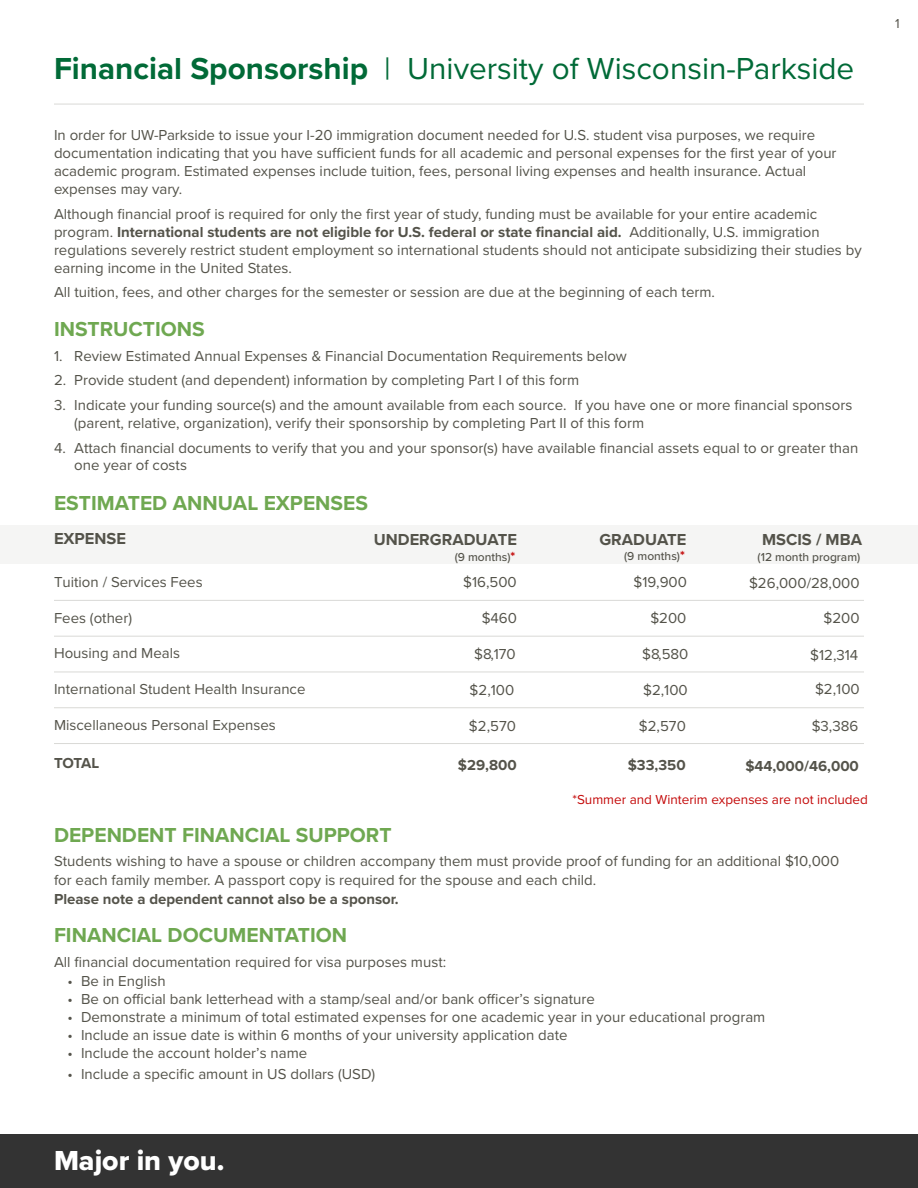
<style>
.page{position:relative;width:918px;height:1188px;background:#fff}
.page>*{position:absolute;margin:0;border:0;box-sizing:border-box;transform-origin:0 0}
.t1{font:31.5px "Proxima Nova";color:#016a37}
.t2{font:28.5px "Proxima Nova Extrabld";color:#fff}
.t3{font:700 21px "Proxima Nova";color:#6fa851}
.t4{font:700 16.5px "Proxima Nova";color:#54534a}
.t5{font:15px/18px "Proxima Nova";color:#54534a}
.t6{font:700 15px "Proxima Nova";color:#54534a}
.t7{font:13.5px "Proxima Nova";color:#c40a0a}
.t8{font:13.5px "Proxima Nova";color:#54534a}
.t9{font:500 12px "Proxima Nova";color:#54534a}
.s1{font-weight:700}
.s2{font-weight:700;font-size:13.5px;color:#c40a0a}
</style>
<div class="page">
<div style="left:0;top:526px;width:918px;height:38px;background:#f5f5f4"></div>
<div style="left:0;top:1134px;width:918px;height:54px;background:#333"></div>
<hr style="left:54px;top:600px;width:810px;height:1px;background:#d9d9d6">
<hr style="left:54px;top:636px;width:810px;height:1px;background:#d9d9d6">
<hr style="left:54px;top:672px;width:810px;height:1px;background:#d9d9d6">
<hr style="left:54px;top:707px;width:810px;height:1px;background:#d9d9d6">
<hr style="left:54px;top:743px;width:810px;height:1px;background:#d9d9d6">
<hr style="left:54px;top:104px;width:810px;height:1px;background:#d9d9d6">
<h1 class="t1" style="left:54px;top:45px;width:802px"><span class="s1">Financial Sponsorship</span> | University of Wisconsin-Parkside</h1>
<p class="t5" style="left:54px;top:126px;width:784px">In order for UW-Parkside to issue your I-20 immigration document needed for U.S. student visa purposes, we require documentation indicating that you have sufficient funds for all academic and personal expenses for the first year of your academic program. Estimated expenses include tuition, fees, personal living expenses and health insurance. Actual expenses may vary.</p>
<p class="t5" style="left:54px;top:204px;width:809px">Although financial proof is required for only the first year of study, funding must be available for your entire academic program. <span class="s1">International students are not eligible for U.S. federal or state financial aid.</span> Additionally, U.S. immigration regulations severely restrict student employment so international students should not anticipate subsidizing their studies by earning income in the United States.</p>
<p class="t5" style="left:54px;top:282px;width:662px">All tuition, fees, and other charges for the semester or session are due at the beginning of each term.</p>
<h3 class="t3" style="left:54px;top:313px;width:152px">INSTRUCTIONS</h3>
<p class="t5" style="left:54px;top:347px;width:574px">1. Review Estimated Annual Expenses &amp; Financial Documentation Requirements below</p>
<p class="t5" style="left:54px;top:372px;width:527px">2. Provide student (and dependent) information by completing Part I of this form</p>
<p class="t5" style="left:74px;top:396px;width:780px;text-indent:-20px">3. Indicate your funding source(s) and the amount available from each source. If you have one or more financial sponsors (parent, relative, organization), verify their sponsorship by completing Part II of this form</p>
<p class="t5" style="left:74px;top:439px;width:786px;text-indent:-20px">4. Attach financial documents to verify that you and your sponsor(s) have available financial assets equal to or greater than one year of costs</p>
<h3 class="t3" style="left:54px;top:487px;width:316px">ESTIMATED ANNUAL EXPENSES</h3>
<p class="t4" style="left:54px;top:526px;width:74px">EXPENSE</p>
<p class="t4" style="left:374px;top:527px;width:145px">UNDERGRADUATE</p>
<p class="t9" style="left:455px;top:550px;width:62px">(9 months)<span class="s2">*</span></p>
<p class="t4" style="left:599px;top:527px;width:89px">GRADUATE</p>
<p class="t9" style="left:624px;top:549px;width:62px">(9 months)<span class="s2">*</span></p>
<p class="t4" style="left:762px;top:528px;width:101px">MSCIS / MBA</p>
<p class="t9" style="left:758px;top:550px;width:104px">(12 month program)</p>
<p class="t5" style="left:54px;top:573px;width:150px">Tuition / Services Fees</p>
<p class="t5" style="left:54px;top:608px;width:80px">Fees (other)</p>
<p class="t5" style="left:54px;top:644px;width:128px">Housing and Meals</p>
<p class="t5" style="left:54px;top:679px;width:253px">International Student Health Insurance</p>
<p class="t5" style="left:54px;top:715px;width:223px">Miscellaneous Personal Expenses</p>
<p class="t6" style="left:54px;top:752px;width:47px">TOTAL</p>
<p class="t5" style="left:463px;top:573px;width:55px">$16,500</p>
<p class="t5" style="left:482px;top:608px;width:37px">$460</p>
<p class="t5" style="left:474px;top:644px;width:43px">$8,170</p>
<p class="t5" style="left:470px;top:680px;width:46px">$2,100</p>
<p class="t5" style="left:469px;top:716px;width:48px">$2,570</p>
<p class="t6" style="left:458px;top:754px;width:60px">$29,800</p>
<p class="t5" style="left:633px;top:573px;width:55px">$19,900</p>
<p class="t5" style="left:650px;top:608px;width:38px">$200</p>
<p class="t5" style="left:642px;top:644px;width:48px">$8,580</p>
<p class="t5" style="left:643px;top:680px;width:46px">$2,100</p>
<p class="t5" style="left:639px;top:716px;width:48px">$2,570</p>
<p class="t6" style="left:628px;top:754px;width:59px">$33,350</p>
<p class="t5" style="left:749px;top:573px;width:112px">$26,000/28,000</p>
<p class="t5" style="left:824px;top:608px;width:38px">$200</p>
<p class="t5" style="left:810px;top:645px;width:50px">$12,314</p>
<p class="t5" style="left:815px;top:680px;width:46px">$2,100</p>
<p class="t5" style="left:812px;top:717px;width:48px">$3,386</p>
<p class="t6" style="left:745px;top:755px;width:115px">$44,000/46,000</p>
<p class="t7" style="left:572px;top:789px;width:297px">*Summer and Winterim expenses are not included</p>
<h3 class="t3" style="left:54px;top:820px;width:339px">DEPENDENT FINANCIAL SUPPORT</h3>
<p class="t5" style="left:54px;top:851px;width:787px;line-height:18.9px">Students wishing to have a spouse or children accompany them must provide proof of funding for an additional $10,000 for each family member. A passport copy is required for the spouse and each child.</p>
<p class="t6" style="left:54px;top:887px;width:346px">Please note a dependent cannot also be a sponsor.</p>
<h3 class="t3" style="left:54px;top:920px;width:295px">FINANCIAL DOCUMENTATION</h3>
<p class="t5" style="left:54px;top:952px;width:394px">All financial documentation required for visa purposes must:</p>
<p class="t5" style="left:68px;top:972px;width:100px">• Be in English</p>
<p class="t5" style="left:68px;top:990px;width:529px">• Be on official bank letterhead with a stamp/seal and/or bank officer’s signature</p>
<p class="t5" style="left:68px;top:1008px;width:699px">• Demonstrate a minimum of total estimated expenses for one academic year in your educational program</p>
<p class="t5" style="left:68px;top:1026px;width:502px">• Include an issue date is within 6 months of your university application date</p>
<p class="t5" style="left:68px;top:1044px;width:241px">• Include the account holder’s name</p>
<p class="t5" style="left:68px;top:1064px;width:309px">• Include a specific amount in US dollars (USD)</p>
<h2 class="t2" style="left:54px;top:1140px;width:172px">Major in you.</h2>
<p class="t8" style="left:895px;top:13px;width:6px">1</p>
</div>
